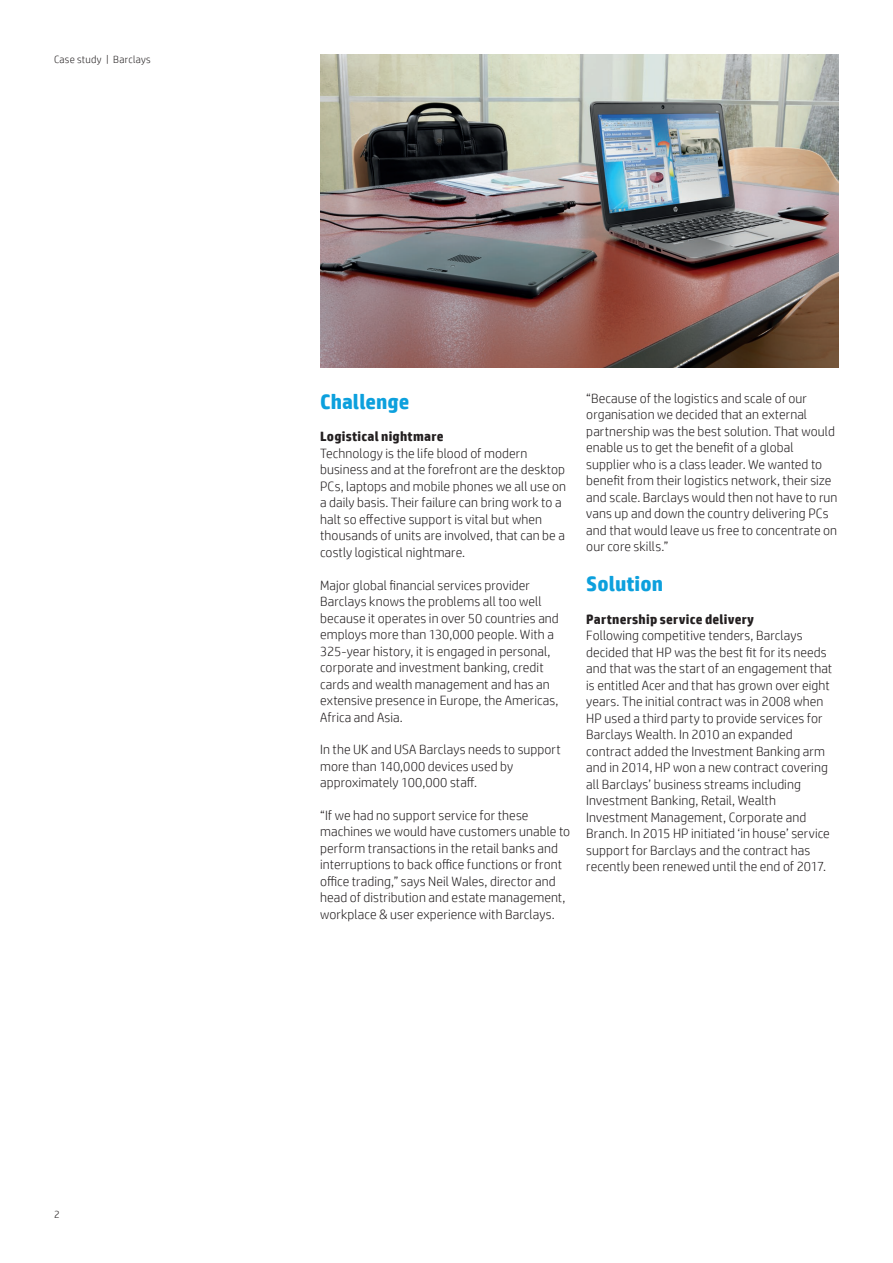
<style>
.page{position:relative;width:893px;height:1263px;background:#fff}
.page>*{position:absolute;margin:0;border:0;box-sizing:border-box;transform-origin:0 0}
.Subhead_14_16_bold_b{font:700 21px "HP Simplified";color:#0ca0dd}
.Body{font:300 13.5px/16.5px "HP Simplified";letter-spacing:.005em;color:#231f20}
.Body_header_bold{font:700 13.5px "HP Simplified";letter-spacing:.015em;color:#231f20}
.Title_descriptor{font:300 10.5px "HP Simplified";letter-spacing:.025em;color:#231f20}
.Page_number_left{font:300 10.5px "HP Simplified";color:#231f20}
</style>
<div class="page">
<img style="left:320px;top:54px;width:519px;height:314px">
<p class="Title_descriptor" style="left:54px;top:53px;width:98px">Case study | Barclays</p>
<p class="Page_number_left" style="left:54px;top:1208px;width:7px">2</p>
<p class="Subhead_14_16_bold_b" style="left:320px;top:389px;width:91px">Challenge</p>
<p class="Body_header_bold" style="left:320px;top:429px;width:125px">Logistical nightmare</p>
<p class="Body" style="left:320px;top:445px;width:247px">Technology is the life blood of modern business and at the forefront are the desktop PCs, laptops and mobile phones we all use on a daily basis. Their failure can bring work to a halt so effective support is vital but when thousands of units are involved, that can be a costly logistical nightmare.</p>
<p class="Body" style="left:320px;top:576px;width:240px">Major global financial services provider Barclays knows the problems all too well because it operates in over 50 countries and employs more than 130,000 people. With a 325-year history, it is engaged in personal, corporate and investment banking, credit cards and wealth management and has an extensive presence in Europe, the Americas, Africa and Asia.</p>
<p class="Body" style="left:320px;top:741px;width:242px">In the UK and USA Barclays needs to support more than 140,000 devices used by approximately 100,000 staff.</p>
<p class="Body" style="left:320px;top:807px;width:252px">“If we had no support service for these machines we would have customers unable to perform transactions in the retail banks and interruptions to back office functions or front office trading,” says Neil Wales, director and head of distribution and estate management, workplace &amp; user experience with Barclays.</p>
<p class="Body" style="left:586px;top:389px;width:253px">“Because of the logistics and scale of our organisation we decided that an external partnership was the best solution. That would enable us to get the benefit of a global supplier who is a class leader. We wanted to benefit from their logistics network, their size and scale. Barclays would then not have to run vans up and down the country delivering PCs and that would leave us free to concentrate on our core skills.”</p>
<p class="Subhead_14_16_bold_b" style="left:586px;top:572px;width:78px">Solution</p>
<p class="Body_header_bold" style="left:586px;top:611px;width:169px">Partnership service delivery</p>
<p class="Body" style="left:586px;top:627px;width:247px">Following competitive tenders, Barclays decided that HP was the best fit for its needs and that was the start of an engagement that is entitled Acer and that has grown over eight years. The initial contract was in 2008 when HP used a third party to provide services for Barclays Wealth. In 2010 an expanded contract added the Investment Banking arm and in 2014, HP won a new contract covering all Barclays’ business streams including Investment Banking, Retail, Wealth Investment Management, Corporate and Branch. In 2015 HP initiated ‘in house’ service support for Barclays and the contract has recently been renewed until the end of 2017.</p>
</div>
